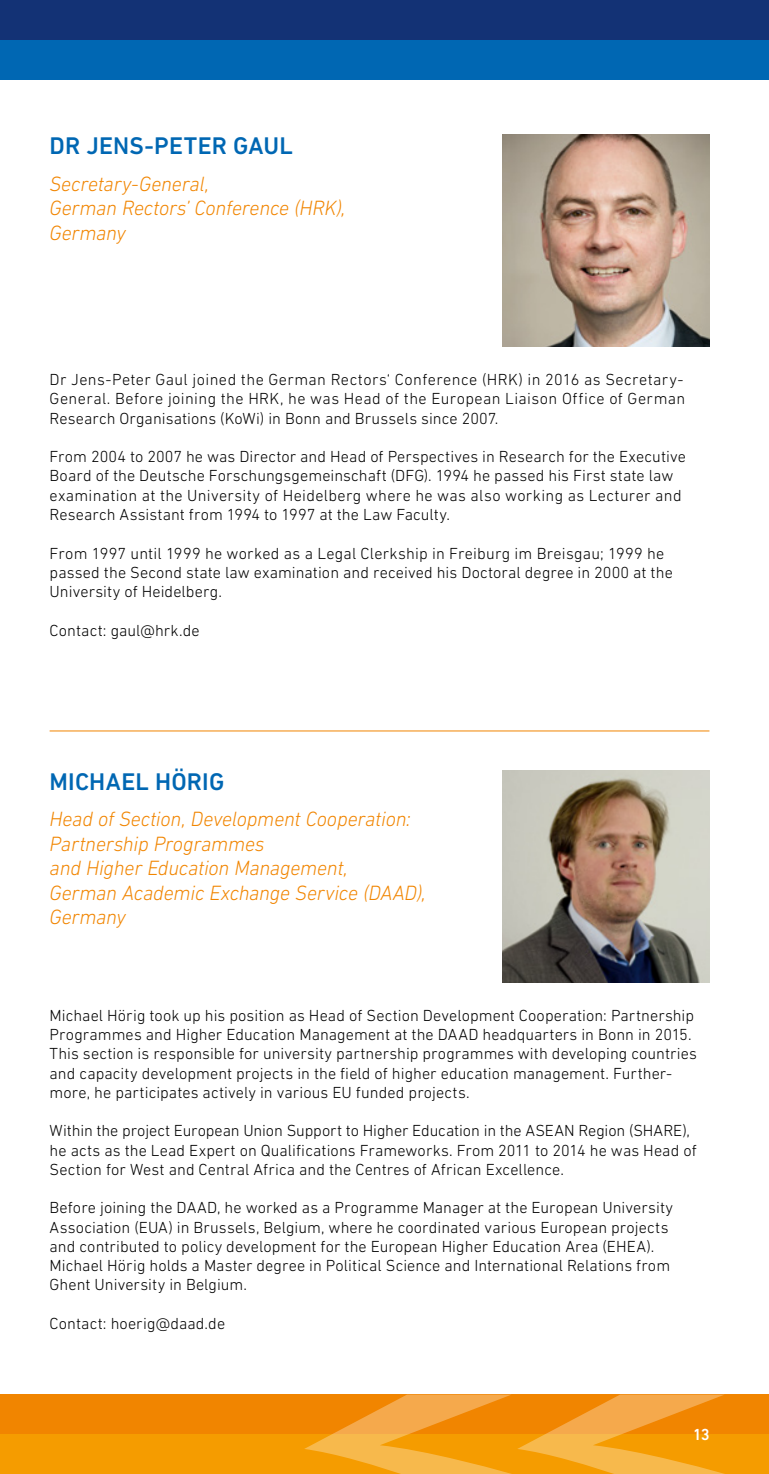
<style>
.page{position:relative;width:769px;height:1474px;background:#fff}
.page>*{position:absolute;margin:0;border:0;box-sizing:border-box;transform-origin:0 0}
.t1{font:500 24.5px "DIN Next LT Pro";letter-spacing:.005em;color:#0067b3}
.t2{font:italic 300 21px/24.5px "DIN Next LT Pro";letter-spacing:-.01em;color:#f18500}
.t3{font:300 16.28px/19.2px "DIN Next LT Pro";letter-spacing:.005em;color:#000}
.t4{font:500 16.28px "DIN Next LT Pro";color:#fff}
</style>
<div class="page">
<hr style="left:50px;top:730px;width:659px;height:1px;background:#f18500">
<img style="left:503px;top:135px;width:206px;height:211px">
<img style="left:503px;top:770px;width:206px;height:212px">
<div style="left:0;top:1394px;width:769px;height:55px;background:#f18500"></div>
<div style="left:0;top:1434px;width:769px;height:39px;background:#f59c00"></div>
<svg style="left:304px;top:1394px;width:420px;height:79px"></svg>
<div style="left:0;top:25px;width:769px;height:54px;background:#0067b3"></div>
<div style="left:0;top:0;width:769px;height:40px;background:#133275"></div>
<h1 class="t1" style="left:50px;top:131px;width:238px">DR JENS-PETER GAUL</h1>
<p class="t2" style="left:50px;top:171px;width:297px">Secretary-General,<br>German Rectors’ Conference (HRK),<br>Germany</p>
<p class="t3" style="left:50px;top:370px;width:637px;text-align:justify">Dr Jens-Peter Gaul joined the German Rectors‘ Conference (HRK) in 2016 as Secretary-General. Before joining the HRK, he was Head of the European Liaison Office of German Research Organisations (KoWi) in Bonn and Brussels since 2007.</p>
<p class="t3" style="left:50px;top:447px;width:638px">From 2004 to 2007 he was Director and Head of Perspectives in Research for the Executive Board of the Deutsche Forschungsgemeinschaft (DFG). 1994 he passed his First state law examination at the University of Heidelberg where he was also working as Lecturer and Research Assistant from 1994 to 1997 at the Law Faculty.</p>
<p class="t3" style="left:50px;top:543px;width:625px">From 1997 until 1999 he worked as a Legal Clerkship in Freiburg im Breisgau; 1999 he passed the Second state law examination and received his Doctoral degree in 2000 at the<br>University of Heidelberg.</p>
<p class="t3" style="left:50px;top:620px;width:152px">Contact: gaul@hrk.de</p>
<h1 class="t1" style="left:50px;top:767px;width:176px">MICHAEL HÖRIG</h1>
<p class="t2" style="left:50px;top:806px;width:378px">Head of Section, Development Cooperation:<br>Partnership Programmes<br>and Higher Education Management,<br>German Academic Exchange Service (DAAD),<br>Germany</p>
<p class="t3" style="left:50px;top:1005px;width:649px">Michael Hörig took up his position as Head of Section Development Cooperation: Partnership Programmes and Higher Education Management at the DAAD headquarters in Bonn in 2015.<br>This section is responsible for university partnership programmes with developing countries and capacity development projects in the field of higher education management. Further&shy;more, he participates actively in various EU funded projects.</p>
<p class="t3" style="left:50px;top:1120px;width:649px">Within the project European Union Support to Higher Education in the ASEAN Region (SHARE), he acts as the Lead Expert on Qualifications Frameworks. From 2011 to 2014 he was Head of<br>Section for West and Central Africa and the Centres of African Excellence.</p>
<p class="t3" style="left:50px;top:1197px;width:625px">Before joining the DAAD, he worked as a Programme Manager at the European University Association (EUA) in Brussels, Belgium, where he coordinated various European projects and contributed to policy development for the European Higher Education Area (EHEA).<br>Michael Hörig holds a Master degree in Political Science and International Relations from Ghent University in Belgium.</p>
<p class="t3" style="left:50px;top:1313px;width:177px">Contact: hoerig@daad.de</p>
<p class="t4" style="left:693px;top:1425px;width:18px">13</p>
</div>
